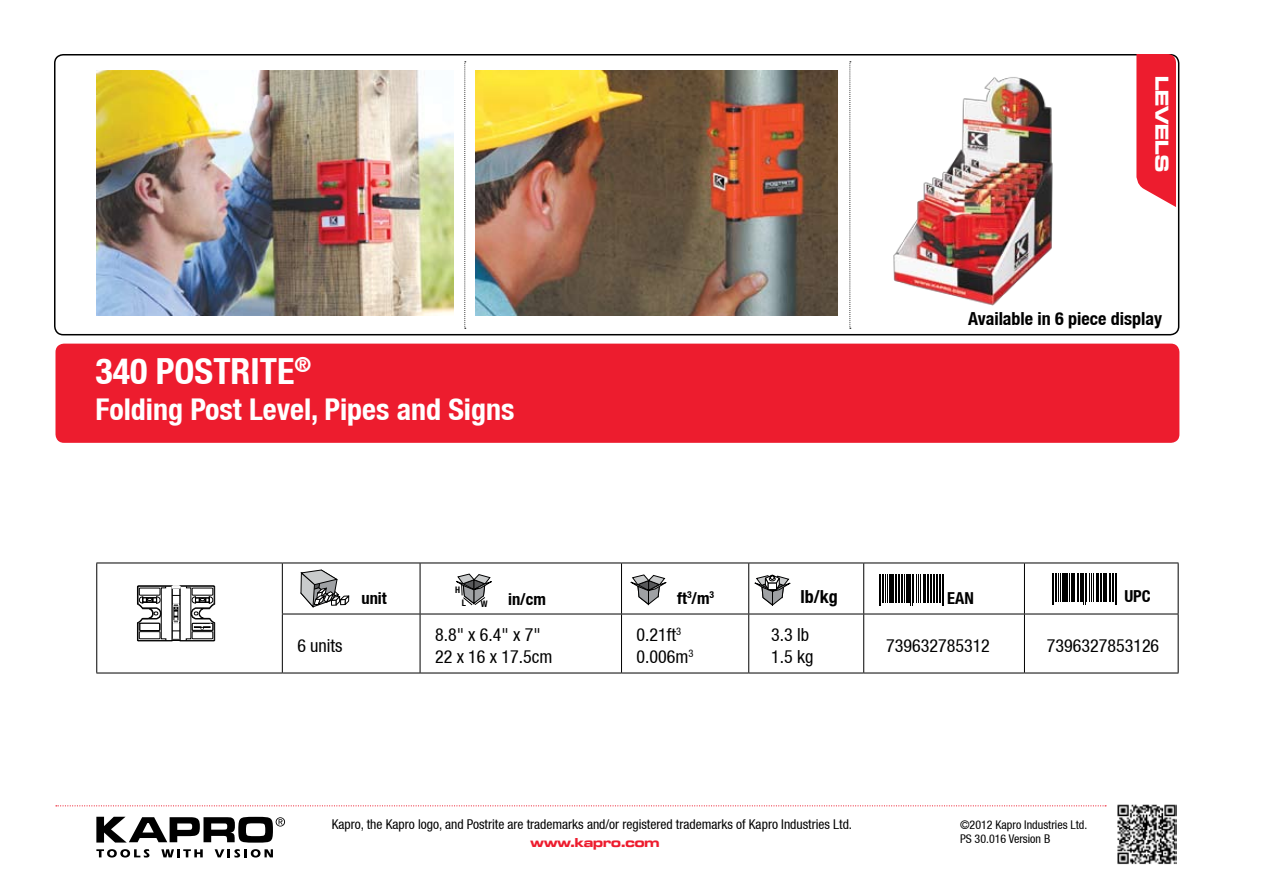
<style>
.page{position:relative;width:1263px;height:893px;background:#fff}
.page>*{position:absolute;margin:0;border:0;box-sizing:border-box;transform-origin:0 0}
.t1{font:700 condensed 36px "Helvetica Neue LT";color:#fff}
.t2{font:700 condensed 30px "Helvetica Neue LT";color:#fff}
.t3{font:700 expanded 19.5px "Microgramma LT";color:#fff}
.t4{font:condensed 18px/21.6px "Helvetica Neue LT";color:#000}
.t5{font:700 condensed 18px "Helvetica Neue LT";color:#000}
.t6{font:700 condensed 16.5px "Helvetica Neue LT";color:#000}
.t7{font:condensed 13.5px "Helvetica Neue LT";color:#000}
.t8{font:700 expanded 13.5px "Microgramma LT";color:#ed1c2e}
.t9{font:condensed 12px/14.4px "Helvetica Neue LT";color:#000}
.t10{font:700 condensed 9px "Helvetica Neue LT";color:#000}
</style>
<div class="page">
<svg style="left:96px;top:849px;width:53px;height:8px"></svg>
<svg style="left:161px;top:849px;width:42px;height:8px"></svg>
<svg style="left:215px;top:849px;width:58px;height:8px"></svg>
<svg style="left:96px;top:817px;width:189px;height:26px"></svg>
<div style="left:54px;top:54px;width:1125px;height:281px;border:2px solid #000;border-radius:9px"></div>
<div style="left:56px;top:344px;width:1123px;height:99px;background:#ed1c2e;border-radius:9px"></div>
<svg style="left:1136px;top:54px;width:40px;height:153px;background:#ee2f40"></svg>
<svg style="left:56px;top:805px;width:1050px;height:1px"></svg>
<svg style="left:464px;top:61px;width:2px;height:268px"></svg>
<svg style="left:849px;top:61px;width:2px;height:268px"></svg>
<hr style="left:96px;top:563px;width:186px;height:1px;background:#000">
<hr style="left:96px;top:563px;width:1px;height:51px;background:#000">
<hr style="left:282px;top:563px;width:138px;height:1px;background:#000">
<hr style="left:282px;top:563px;width:1px;height:51px;background:#000">
<hr style="left:420px;top:563px;width:201px;height:1px;background:#000">
<hr style="left:420px;top:563px;width:1px;height:51px;background:#000">
<hr style="left:621px;top:563px;width:128px;height:1px;background:#000">
<hr style="left:621px;top:563px;width:1px;height:51px;background:#000">
<hr style="left:749px;top:563px;width:115px;height:1px;background:#000">
<hr style="left:748px;top:563px;width:1px;height:51px;background:#000">
<hr style="left:864px;top:563px;width:160px;height:1px;background:#000">
<hr style="left:863px;top:563px;width:1px;height:51px;background:#000">
<hr style="left:1024px;top:563px;width:154px;height:1px;background:#000">
<hr style="left:1024px;top:563px;width:1px;height:51px;background:#000">
<hr style="left:1178px;top:563px;width:1px;height:51px;background:#000">
<hr style="left:96px;top:614px;width:1px;height:59px;background:#000">
<hr style="left:282px;top:614px;width:138px;height:1px;background:#000">
<hr style="left:282px;top:614px;width:1px;height:59px;background:#000">
<hr style="left:420px;top:614px;width:201px;height:1px;background:#000">
<hr style="left:420px;top:614px;width:1px;height:59px;background:#000">
<hr style="left:621px;top:614px;width:128px;height:1px;background:#000">
<hr style="left:621px;top:614px;width:1px;height:59px;background:#000">
<hr style="left:749px;top:614px;width:115px;height:1px;background:#000">
<hr style="left:748px;top:614px;width:1px;height:59px;background:#000">
<hr style="left:864px;top:614px;width:160px;height:1px;background:#000">
<hr style="left:863px;top:614px;width:1px;height:59px;background:#000">
<hr style="left:1024px;top:614px;width:154px;height:1px;background:#000">
<hr style="left:1024px;top:614px;width:1px;height:59px;background:#000">
<hr style="left:1178px;top:614px;width:1px;height:59px;background:#000">
<hr style="left:96px;top:673px;width:186px;height:1px;background:#000">
<hr style="left:282px;top:673px;width:138px;height:1px;background:#000">
<hr style="left:420px;top:673px;width:201px;height:1px;background:#000">
<hr style="left:621px;top:673px;width:128px;height:1px;background:#000">
<hr style="left:749px;top:673px;width:115px;height:1px;background:#000">
<hr style="left:864px;top:673px;width:160px;height:1px;background:#000">
<hr style="left:1024px;top:673px;width:154px;height:1px;background:#000">
<svg style="left:456px;top:574px;width:36px;height:31px"></svg>
<svg style="left:630px;top:575px;width:37px;height:29px"></svg>
<svg style="left:754px;top:575px;width:37px;height:30px"></svg>
<svg style="left:301px;top:562px;width:48px;height:53px"></svg>
<hr style="left:1052px;top:573px;width:1px;height:31px;background:#000">
<hr style="left:1053px;top:573px;width:1px;height:31px;background:#000">
<svg style="left:1055px;top:573px;width:24px;height:29px"></svg>
<hr style="left:1080px;top:573px;width:2px;height:29px;background:#000">
<hr style="left:1083px;top:573px;width:1px;height:31px;background:#000">
<hr style="left:1085px;top:573px;width:1px;height:31px;background:#000">
<svg style="left:1086px;top:573px;width:25px;height:29px"></svg>
<hr style="left:1111px;top:573px;width:2px;height:29px;background:#000">
<hr style="left:1115px;top:573px;width:1px;height:31px;background:#000">
<hr style="left:1116px;top:573px;width:1px;height:31px;background:#000">
<hr style="left:879px;top:574px;width:1px;height:31px;background:#000">
<hr style="left:880px;top:574px;width:1px;height:31px;background:#000">
<svg style="left:882px;top:574px;width:25px;height:29px"></svg>
<hr style="left:907px;top:574px;width:3px;height:29px;background:#000">
<hr style="left:910px;top:574px;width:1px;height:31px;background:#000">
<hr style="left:912px;top:574px;width:1px;height:31px;background:#000">
<svg style="left:913px;top:574px;width:16px;height:29px"></svg>
<hr style="left:930px;top:574px;width:2px;height:29px;background:#000">
<hr style="left:932px;top:574px;width:2px;height:29px;background:#000">
<svg style="left:936px;top:574px;width:2px;height:29px"></svg>
<hr style="left:939px;top:574px;width:2px;height:29px;background:#000">
<hr style="left:942px;top:574px;width:1px;height:31px;background:#000">
<hr style="left:943px;top:574px;width:1px;height:31px;background:#000">
<img style="left:893px;top:77px;width:160px;height:229px">
<img style="left:96px;top:71px;width:358px;height:245px">
<img style="left:476px;top:71px;width:361px;height:245px">
<img style="left:1117px;top:804px;width:60px;height:60px">
<svg style="left:137px;top:585px;width:78px;height:56px"></svg>
<div style="left:140px;top:623px;width:20px;height:7px;background:#fff"></div>
<div style="left:140px;top:623px;width:20px;height:8px;border:1px solid #000"></div>
<h3 class="t3" style="left:1175px;top:76px;width:97px;rotate:90deg">LEVELS</h3>
<h1 class="t1" style="left:95px;top:350px;width:217px">340 POSTRITE<sup>®</sup></h1>
<h2 class="t2" style="left:95px;top:391px;width:420px">Folding Post Level, Pipes and Signs</h2>
<h3 class="t5" style="left:968px;top:308px;width:195px">Available in 6 piece display</h3>
<p class="t10" style="left:455px;top:584px;width:7px">H</p>
<p class="t6" style="left:361px;top:589px;width:27px">unit</p>
<h3 class="t5" style="left:800px;top:586px;width:39px">lb/kg</h3>
<p class="t6" style="left:947px;top:588px;width:28px">EAN</p>
<p class="t6" style="left:1124px;top:586px;width:28px">UPC</p>
<p class="t10" style="left:462px;top:597px;width:6px">L</p>
<p class="t6" style="left:481px;top:589px;width:66px"><sub>W</sub> in/cm</p>
<p class="t6" style="left:677px;top:588px;width:38px">ft<sup>3</sup>/m<sup>3</sup></p>
<h3 class="t4" style="left:297px;top:635px;width:47px">6 units</h3>
<h3 class="t4" style="left:435px;top:624px;width:119px">8.8" x 6.4" x 7"<br>22 x 16 x 17.5cm</h3>
<h3 class="t4" style="left:636px;top:624px;width:58px">0.21ft<sup>3<br></sup>0.006m<sup>3</sup></h3>
<h3 class="t4" style="left:771px;top:624px;width:44px">3.3 lb<br>1.5 kg</h3>
<h3 class="t4" style="left:886px;top:635px;width:105px">739632785312</h3>
<h3 class="t4" style="left:1047px;top:635px;width:114px">7396327853126</h3>
<p class="t7" style="left:332px;top:817px;width:522px">Kapro, the Kapro logo, and Postrite are trademarks and/or registered trademarks of Kapro Industries Ltd.</p>
<p class="t8" style="left:531px;top:833px;width:130px">www.kapro.com</p>
<p class="t9" style="left:960px;top:817px;width:129px">©2012 Kapro Industries Ltd.<br>PS 30.016 Version B</p>
</div>
